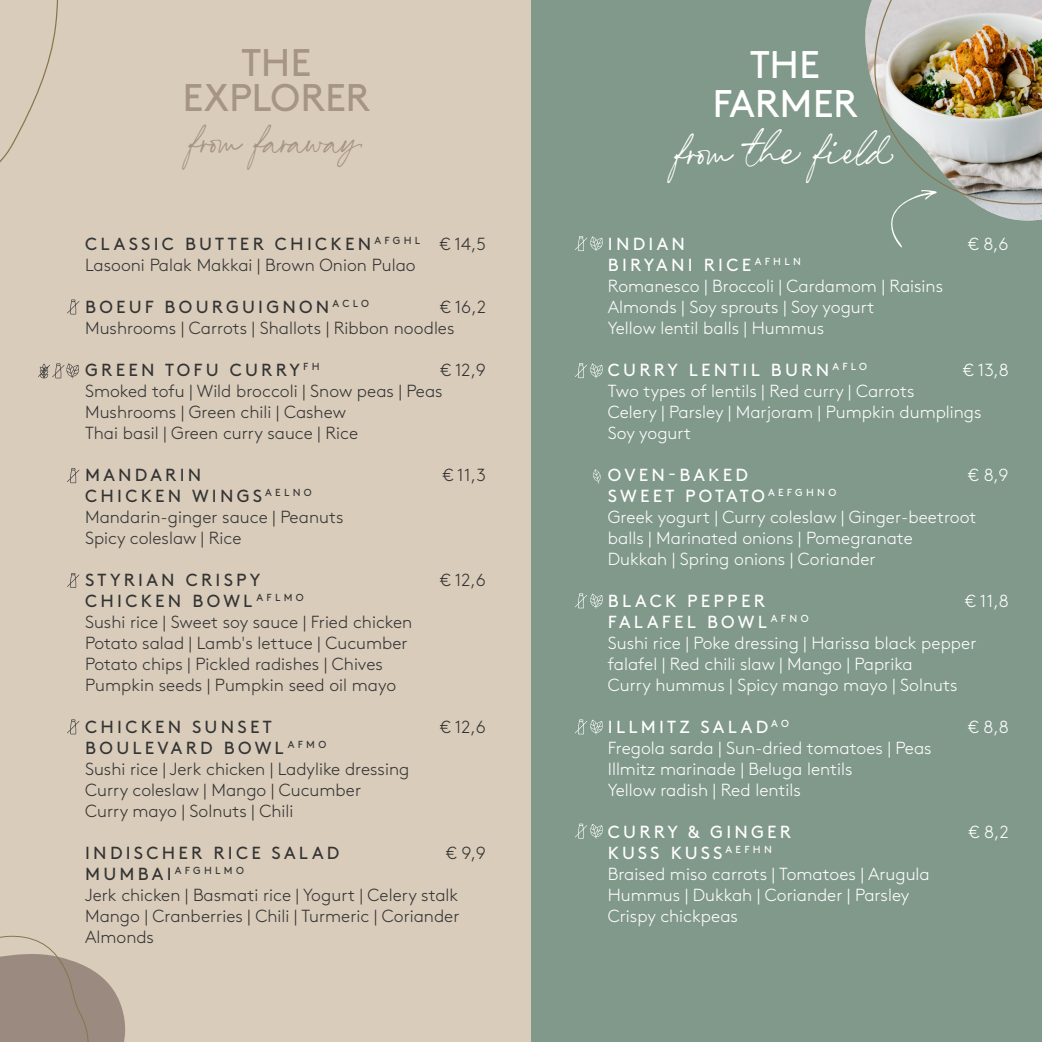
<style>
.page{position:relative;width:1042px;height:1042px;background:#fff}
.page>*{position:absolute;margin:0;border:0;box-sizing:border-box;transform-origin:0 0}
.t1{font:44.27px "Annette Bradford";color:#fff}
.t2{font:40.25px "Annette Bradford";color:#a69485}
.t3{font:38.5px "Brown";letter-spacing:-.005em;color:#a69485}
.t4{font:38.5px "Brown";color:#fff}
.t5{font:300 17.5px/21px "Brown";color:#fff}
.t6{font:300 17.5px/21px "Brown";color:#333434}
.t7{font:17.5px "Brown";letter-spacing:.185em;color:#333434}
.t8{font:17.5px "Brown";letter-spacing:.185em;color:#fff}
.t9{font:10.15px "Brown";letter-spacing:.325em;color:#333434}
.s1{font-weight:300}
.s2{font-size:17.5px}
</style>
<div class="page">
<div style="left:521px;top:0;width:521px;height:1042px;background:#81998b"></div>
<div style="left:0;top:0;width:531px;height:1042px;background:#daccbb"></div>
<svg style="left:0;top:0;width:58px;height:163px"></svg>
<svg style="left:67px;top:299px;width:12px;height:15px"></svg>
<svg style="left:575px;top:236px;width:28px;height:15px"></svg>
<svg style="left:575px;top:363px;width:28px;height:15px"></svg>
<svg style="left:575px;top:593px;width:28px;height:15px"></svg>
<svg style="left:575px;top:719px;width:28px;height:15px"></svg>
<svg style="left:575px;top:823px;width:28px;height:16px"></svg>
<svg style="left:67px;top:468px;width:12px;height:15px"></svg>
<svg style="left:67px;top:573px;width:12px;height:15px"></svg>
<svg style="left:67px;top:719px;width:12px;height:15px"></svg>
<svg style="left:38px;top:363px;width:41px;height:15px"></svg>
<svg style="left:593px;top:469px;width:8px;height:15px"></svg>
<svg style="left:0;top:935px;width:126px;height:107px"></svg>
<img style="left:865px;top:0;width:177px;height:247px">
<p class="t3" style="left:241px;top:33px;width:71px">THE</p>
<p class="t3" style="left:182px;top:69px;width:189px">EXPLORER</p>
<p class="t2" style="left:190px;top:119px;width:174px">from faraway</p>
<p class="t7" style="left:85px;top:231px;width:402px">CLASSIC BUTTER CHICKEN <sup>AFGHL</sup> <span class="s1">€ 14,5</span></p>
<p class="t6" style="left:85px;top:253px;width:332px">Lasooni Palak Makkai | Brown Onion Pulao</p>
<p class="t7" style="left:85px;top:294px;width:285px">BOEUF BOURGUIGNON <sup>ACLO</sup></p>
<p class="t6" style="left:440px;top:295px;width:48px">€ 16,2</p>
<p class="t6" style="left:85px;top:316px;width:371px">Mushrooms | Carrots | Shallots | Ribbon noodles</p>
<p class="t7" style="left:85px;top:357px;width:236px">GREEN TOFU CURRY <sup>FH</sup></p>
<p class="t6" style="left:440px;top:358px;width:47px">€ 12,9</p>
<p class="t6" style="left:85px;top:379px;width:359px">Smoked tofu | Wild broccoli | Snow peas | Peas<br>Mushrooms | Green chili | Cashew</p>
<p class="t6" style="left:85px;top:421px;width:274px">Thai basil | Green curry sauce | Rice</p>
<p class="t7" style="left:85px;top:462px;width:118px">MANDARIN</p>
<p class="t6" style="left:443px;top:463px;width:45px">€ 11,3</p>
<p class="t7" style="left:85px;top:483px;width:228px">CHICKEN WINGS <sup>A</sup> <sup>E</sup> <sup>L</sup> <sup>N</sup> <sup>O</sup></p>
<p class="t6" style="left:85px;top:505px;width:260px">Mandarin-ginger sauce | Peanuts<br>Spicy coleslaw | Rice</p>
<p class="t7" style="left:85px;top:567px;width:176px">STYRIAN CRISPY</p>
<p class="t6" style="left:440px;top:568px;width:47px">€ 12,6</p>
<p class="t7" style="left:85px;top:588px;width:220px">CHICKEN BOWL <sup>A</sup> <sup>F</sup> <sup>L</sup> <sup>M</sup> <sup>O</sup></p>
<p class="t6" style="left:85px;top:610px;width:329px">Sushi rice | Sweet soy sauce | Fried chicken Potato salad | Lamb's lettuce | Cucumber Potato chips | Pickled radishes | Chives Pumpkin seeds | Pumpkin seed oil mayo</p>
<p class="t7" style="left:85px;top:714px;width:188px">CHICKEN SUNSET</p>
<p class="t6" style="left:440px;top:715px;width:47px">€ 12,6</p>
<p class="t7" style="left:85px;top:735px;width:243px">BOULEVARD BOWL <sup>A</sup> <sup>F</sup> <sup>M</sup> <sup>O</sup></p>
<p class="t6" style="left:85px;top:757px;width:326px">Sushi rice | Jerk chicken | Ladylike dressing<br>Curry coleslaw | Mango | Cucumber<br>Curry mayo | Solnuts | Chili</p>
<p class="t7" style="left:85px;top:840px;width:256px">INDISCHER RICE SALAD</p>
<p class="t6" style="left:446px;top:841px;width:41px">€ 9,9</p>
<p class="t9" style="left:85px;top:863px;width:160px"><span class="s2">MUMBAI</span>AFGHLMO</p>
<p class="t6" style="left:85px;top:883px;width:376px;text-align:justify">Jerk chicken | Basmati rice | Yogurt | Celery stalk Mango | Cranberries | Chili | Turmeric | Coriander Almonds</p>
<p class="t4" style="left:750px;top:35px;width:71px">THE</p>
<p class="t4" style="left:712px;top:74px;width:147px">FARMER</p>
<p class="t1" style="left:676px;top:127px;width:220px">from the field</p>
<p class="t8" style="left:608px;top:231px;width:78px">INDIAN</p>
<p class="t5" style="left:968px;top:232px;width:42px">€ 8,6</p>
<p class="t8" style="left:608px;top:252px;width:195px">BIRYANI RICE <sup>A</sup> <sup>F</sup> <sup>H</sup> <sup>L</sup> <sup>N</sup></p>
<p class="t5" style="left:608px;top:274px;width:337px">Romanesco | Broccoli | Cardamom | Raisins<br>Almonds | Soy sprouts | Soy yogurt</p>
<p class="t5" style="left:608px;top:316px;width:218px">Yellow lentil balls | Hummus</p>
<p class="t8" style="left:608px;top:357px;width:261px">CURRY LENTIL BURN <sup>AFLO</sup></p>
<p class="t5" style="left:963px;top:358px;width:47px">€ 13,8</p>
<p class="t5" style="left:608px;top:379px;width:375px">Two types of lentils | Red curry | Carrots<br>Celery | Parsley | Marjoram | Pumpkin dumplings<br>Soy yogurt</p>
<p class="t8" style="left:608px;top:462px;width:142px">OVEN-BAKED</p>
<p class="t5" style="left:968px;top:463px;width:42px">€ 8,9</p>
<p class="t8" style="left:608px;top:483px;width:230px">SWEET POTATO<sup>A</sup> <sup>E</sup> <sup>F</sup> <sup>G</sup> <sup>H</sup> <sup>N</sup> <sup>O</sup></p>
<p class="t5" style="left:608px;top:505px;width:370px">Greek yogurt | Curry coleslaw | Ginger-beetroot balls | Marinated onions | Pomegranate<br>Dukkah | Spring onions | Coriander</p>
<p class="t8" style="left:608px;top:588px;width:158px">BLACK PEPPER</p>
<p class="t5" style="left:965px;top:589px;width:45px">€ 11,8</p>
<p class="t8" style="left:608px;top:609px;width:202px">FALAFEL BOWL <sup>A</sup> <sup>F</sup> <sup>N</sup> <sup>O</sup></p>
<p class="t5" style="left:608px;top:631px;width:370px">Sushi rice | Poke dressing | Harissa black pepper falafel | Red chili slaw | Mango | Paprika<br>Curry hummus | Spicy mango mayo | Solnuts</p>
<p class="t8" style="left:608px;top:714px;width:182px">ILLMITZ SALAD<sup>AO</sup></p>
<p class="t5" style="left:968px;top:715px;width:42px">€ 8,8</p>
<p class="t5" style="left:608px;top:736px;width:325px">Fregola sarda | Sun-dried tomatoes | Peas<br>Illmitz marinade | Beluga lentils</p>
<p class="t5" style="left:608px;top:778px;width:194px">Yellow radish | Red lentils</p>
<p class="t8" style="left:608px;top:819px;width:185px">CURRY &amp; GINGER</p>
<p class="t5" style="left:969px;top:820px;width:42px">€ 8,2</p>
<p class="t8" style="left:608px;top:840px;width:166px">KUSS KUSS <sup>A</sup> <sup>E</sup> <sup>F</sup> <sup>H</sup> <sup>N</sup></p>
<p class="t5" style="left:608px;top:862px;width:323px">Braised miso carrots | Tomatoes | Arugula<br>Hummus | Dukkah | Coriander | Parsley<br>Crispy chickpeas</p>
</div>
